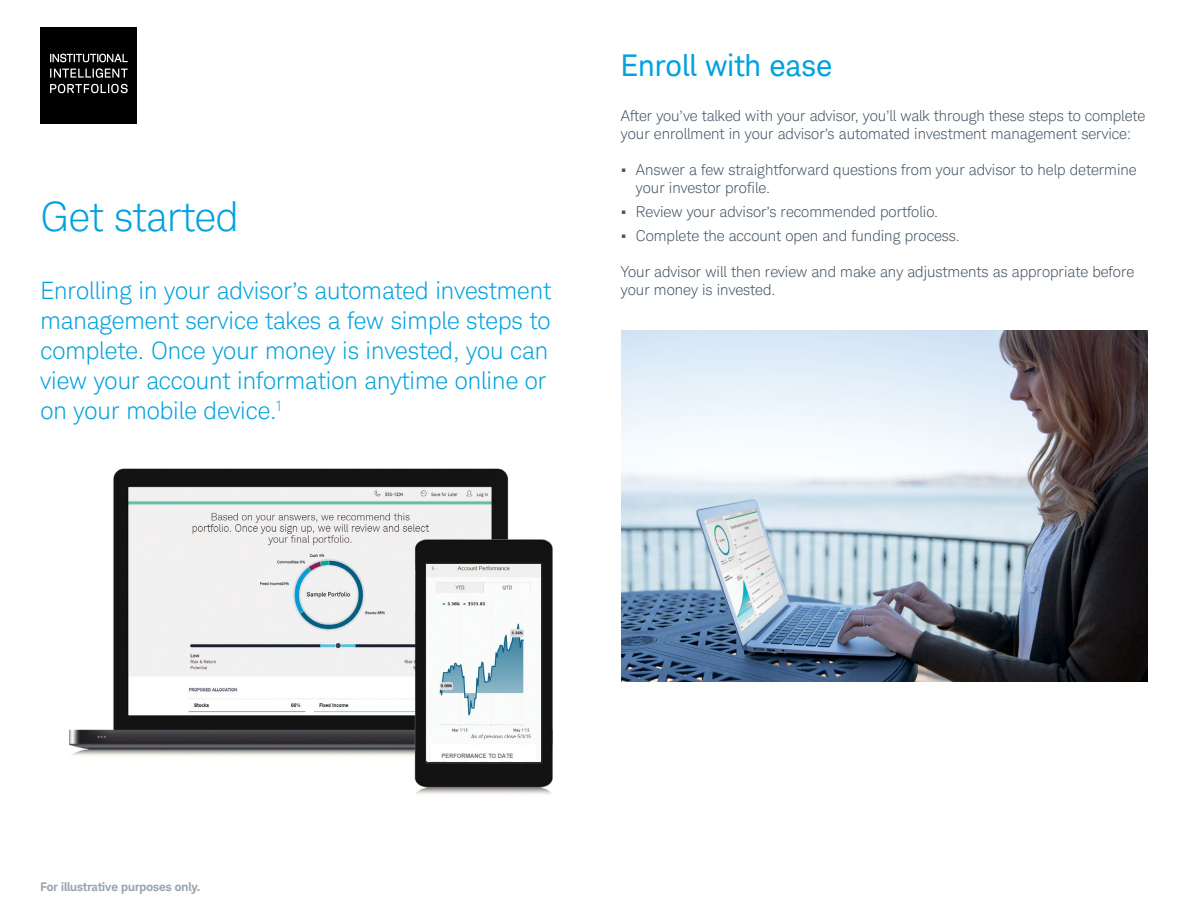
<style>
.page{position:relative;width:1188px;height:918px;background:#fff}
.page>*{position:absolute;margin:0;border:0;box-sizing:border-box;transform-origin:0 0}
.Headline_sm{font:300 40.5px "Charles Modern";letter-spacing:-.005em;color:#00a1df}
.Heading{font:30px "Charles Modern";color:#00a1df}
.Paragraph_Style_1{font:300 24px/30px "Charles Modern";color:#00a1df}
.Body{font:300 15px/18px "Charles Modern";color:#435363}
.Folio{font:700 12px "Charles Modern";color:#99a4ae}
.s1{font-weight:400;font-size:16.5px}
</style>
<div class="page">
<img style="left:70px;top:469px;width:482px;height:326px">
<img style="left:426px;top:565px;width:115px;height:196px">
<img style="left:621px;top:331px;width:526px;height:350px">
<div style="left:40px;top:27px;width:97px;height:97px;background:#000"></div>
<svg style="left:50px;top:68px;width:78px;height:10px"></svg>
<svg style="left:50px;top:84px;width:78px;height:9px"></svg>
<svg style="left:50px;top:54px;width:78px;height:8px"></svg>
<p class="Headline_sm" style="left:40px;top:193px;width:200px">Get started</p>
<p class="Paragraph_Style_1" style="left:40px;top:275px;width:512px">Enrolling in your advisor’s automated investment management service takes a few simple steps to complete. Once your money is invested, you can view your account information anytime online or on your mobile device.<sup>1</sup></p>
<p class="Heading" style="left:621px;top:48px;width:213px">Enroll with ease</p>
<p class="Body" style="left:621px;top:106px;width:526px">After you’ve talked with your advisor, you’ll walk through these steps to complete your enrollment in your advisor’s automated investment management service:</p>
<p class="Body" style="left:636px;top:160px;width:502px;text-indent:-15px"><span class="s1">•</span> Answer a few straightforward questions from your advisor to help determine your investor profile.</p>
<p class="Body" style="left:621px;top:202px;width:319px"><span class="s1">•</span> Review your advisor’s recommended portfolio.</p>
<p class="Body" style="left:621px;top:226px;width:341px"><span class="s1">•</span> Complete the account open and funding process.</p>
<p class="Body" style="left:621px;top:262px;width:515px">Your advisor will then review and make any adjustments as appropriate before your money is invested.</p>
<p class="Folio" style="left:40px;top:879px;width:161px">For illustrative purposes only.</p>
</div>
